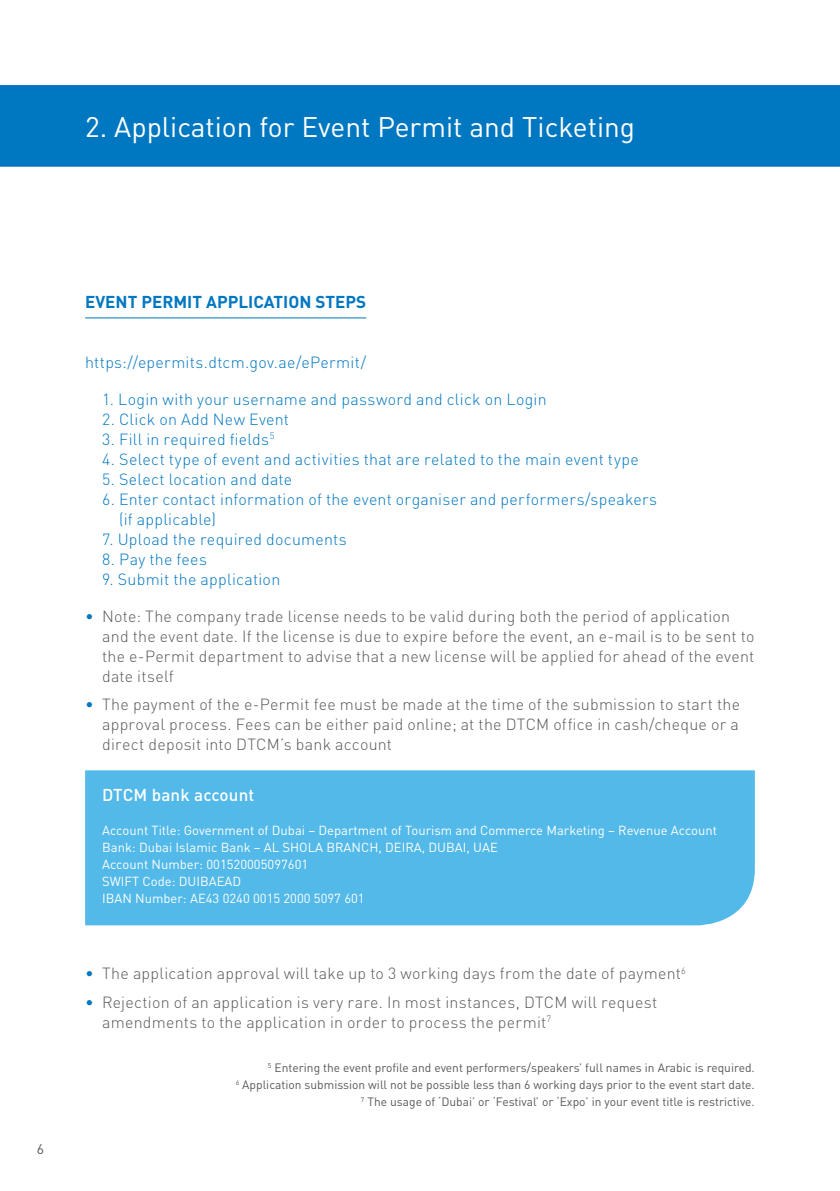
<style>
.page{position:relative;width:840px;height:1191px;background:#fff}
.page>*{position:absolute;margin:0;border:0;box-sizing:border-box;transform-origin:0 0}
.t1{font:28px "DIN";color:#fff}
.t2{font:700 17px "DIN";color:#0077c1}
.t3{font:500 17px "DIN";letter-spacing:.01em;color:#fff}
.t4{font:300 16px/20px "DIN";letter-spacing:.015em;color:#58595b}
.t5{font:300 16px/20px "DIN";letter-spacing:.015em;color:#0077c1}
.t6{font:14px "DIN";color:#58595b}
.t7{font:13px/17px "DIN";color:#fff}
.t8{font:12px/17px "DIN";color:#58595b;text-align:right}
.s1{color:#0077c1}
</style>
<div class="page">
<div style="left:0;top:85px;width:839px;height:82px;background:#0077c1"></div>
<hr style="left:85px;top:317px;width:281px;height:1px;background:#0077c1">
<div style="left:85px;top:770px;width:669px;height:155px;background:#52b9e9"></div>
<h1 class="t1" style="left:85px;top:110px;width:551px">2. Application for Event Permit and Ticketing</h1>
<p class="t6" style="left:37px;top:1140px;width:9px">6</p>
<p class="t2" style="left:85px;top:291px;width:282px">EVENT PERMIT APPLICATION STEPS</p>
<p class="t5" style="left:85px;top:352px;width:282px">https://epermits.dtcm.gov.ae/ePermit/</p>
<p class="t5" style="left:102px;top:389px;width:446px">1. Login with your username and password and click on Login</p>
<p class="t5" style="left:102px;top:409px;width:188px">2. Click on Add New Event</p>
<p class="t5" style="left:102px;top:429px;width:174px">3. Fill in required fields<sup>5</sup></p>
<p class="t5" style="left:102px;top:449px;width:538px">4. Select type of event and activities that are related to the main event type</p>
<p class="t5" style="left:102px;top:469px;width:191px">5. Select location and date</p>
<p class="t5" style="left:119px;top:489px;width:539px;text-indent:-17px">6. Enter contact information of the event organiser and performers/speakers (if applicable)</p>
<p class="t5" style="left:102px;top:529px;width:246px">7. Upload the required documents</p>
<p class="t5" style="left:102px;top:549px;width:106px">8. Pay the fees</p>
<p class="t5" style="left:102px;top:569px;width:179px">9. Submit the application</p>
<p class="t4" style="left:102px;top:606px;width:653px;text-indent:-17px"><span class="s1">•</span> Note: The company trade license needs to be valid during both the period of application and the event date. If the license is due to expire before the event, an e-mail is to be sent to the e-Permit department to advise that a new license will be applied for ahead of the event date itself</p>
<p class="t4" style="left:102px;top:694px;width:639px;text-align:justify;text-indent:-17px"><span class="s1">•</span> The payment of the e-Permit fee must be made at the time of the submission to start the approval process. Fees can be either paid online; at the DTCM office in cash/cheque or a direct deposit into DTCM’s bank account</p>
<p class="t3" style="left:102px;top:784px;width:154px">DTCM bank account</p>
<p class="t7" style="left:102px;top:822px;width:616px">Account Title: Government of Dubai – Department of Tourism and Commerce Marketing – Revenue Account Bank: Dubai Islamic Bank – AL SHOLA BRANCH, DEIRA, DUBAI, UAE<br>Account Number: 001520005097601<br>SWIFT Code: DUIBAEAD<br>IBAN Number: AE43 0240 0015 2000 5097 601</p>
<p class="t4" style="left:85px;top:963px;width:602px"><span class="s1">•</span> The application approval will take up to 3 working days from the date of payment<sup>6</sup></p>
<p class="t4" style="left:102px;top:991px;width:556px;text-indent:-17px"><span class="s1">•</span> Rejection of an application is very rare. In most instances, DTCM will request amendments to the application in order to process the permit<sup>7</sup></p>
<p class="t8" style="left:235px;top:1058px;width:520px"><sup>5</sup> Entering the event profile and event performers/speakers’ full names in Arabic is required.<br><sup>6</sup> Application submission will not be possible less than 6 working days prior to the event start date.<br><sup>7</sup> The usage of ‘Dubai’ or ‘Festival’ or ‘Expo’ in your event title is restrictive.</p>
</div>
